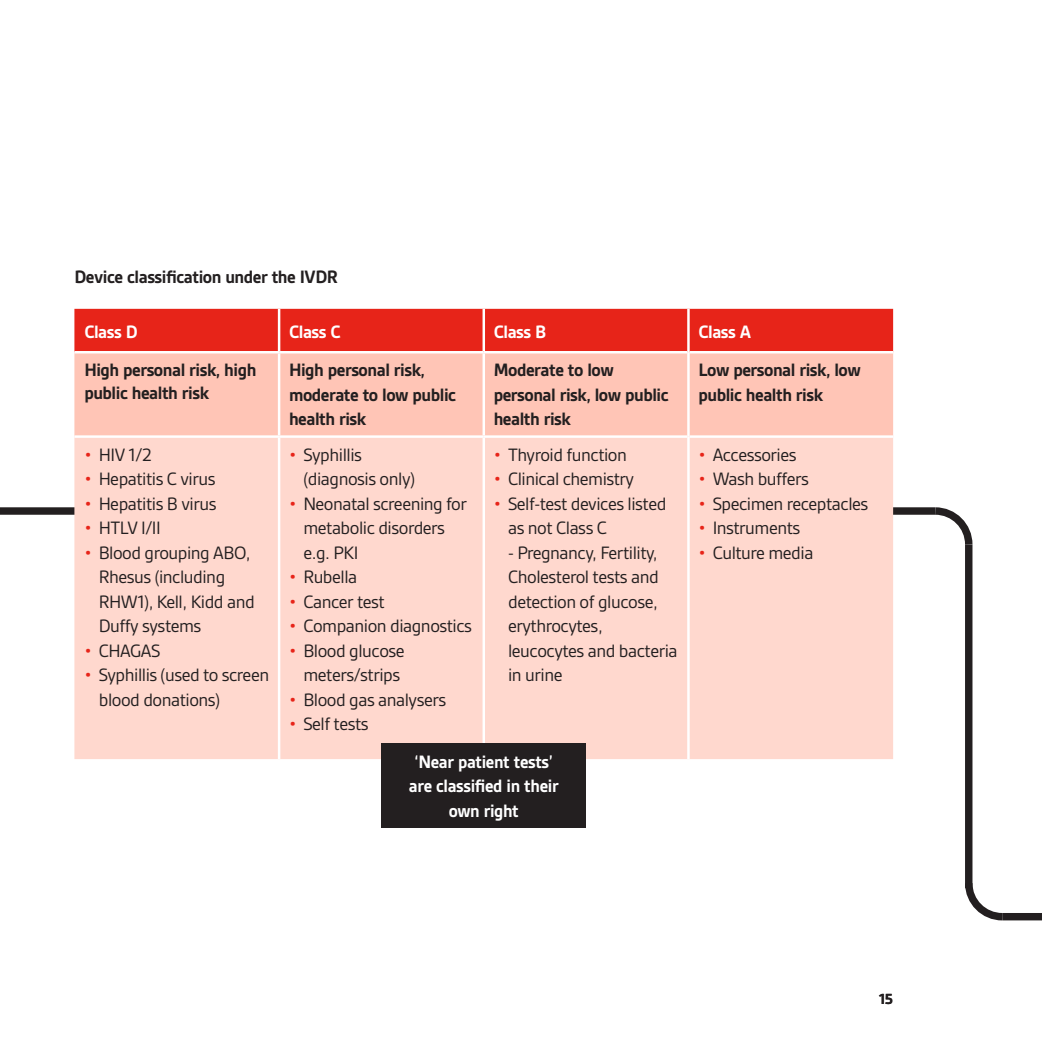
<style>
.page{position:relative;width:1042px;height:1042px;background:#fff}
.page>*{position:absolute;margin:0;border:0;box-sizing:border-box;transform-origin:0 0}
.Copy_Bullets{font:19.25px "Gesta";letter-spacing:-.025em;color:#231f20}
.Copy{font:700 19.25px/24.5px "Gesta";letter-spacing:-.025em;color:#231f20}
.Copy-2{font:700 19.25px "Gesta";letter-spacing:-.02em;color:#fff}
.t1{font:700 15.75px "Gesta";color:#231f20}
.s1{color:#e72419}
</style>
<div class="page">
<div style="left:0;top:507px;width:84px;height:8px;background:#231f20"></div>
<div style="left:814px;top:507px;width:121px;height:8px;background:#231f20"></div>
<div style="left:965px;top:544px;width:7px;height:344px;background:#231f20"></div>
<svg style="left:965px;top:876px;width:44px;height:45px"></svg>
<div style="left:1002px;top:913px;width:40px;height:7px;background:#231f20"></div>
<svg style="left:928px;top:507px;width:45px;height:45px"></svg>
<div style="left:74px;top:309px;width:819px;height:42px;background:#e72419"></div>
<div style="left:74px;top:353px;width:819px;height:82px;background:#ffc5b6"></div>
<div style="left:74px;top:438px;width:819px;height:321px;background:#ffd8ce"></div>
<hr style="left:278px;top:309px;width:2px;height:42px;background:#fff">
<hr style="left:482px;top:309px;width:3px;height:42px;background:#fff">
<hr style="left:278px;top:353px;width:2px;height:82px;background:#fff">
<hr style="left:482px;top:353px;width:3px;height:82px;background:#fff">
<hr style="left:278px;top:438px;width:2px;height:321px;background:#fff">
<hr style="left:482px;top:438px;width:3px;height:321px;background:#fff">
<hr style="left:687px;top:352px;width:3px;height:84px;background:#fff">
<hr style="left:687px;top:436px;width:3px;height:323px;background:#fff">
<hr style="left:687px;top:309px;width:3px;height:43px;background:#fff">
<div style="left:381px;top:743px;width:205px;height:84px;background:#231f20"></div>
<p class="Copy" style="left:74px;top:265px;width:265px">Device classification under the IVDR</p>
<p class="Copy-2" style="left:84px;top:320px;width:55px">Class D</p>
<p class="Copy-2" style="left:289px;top:320px;width:53px">Class C</p>
<p class="Copy-2" style="left:494px;top:320px;width:54px">Class B</p>
<p class="Copy-2" style="left:698px;top:320px;width:54px">Class A</p>
<p class="Copy" style="left:84px;top:358px;width:174px;line-height:23.1px">High personal risk, high public health risk</p>
<p class="Copy" style="left:289px;top:358px;width:169px">High personal risk, moderate to low public health risk</p>
<p class="Copy" style="left:494px;top:358px;width:176px">Moderate to low personal risk, low public health risk</p>
<p class="Copy" style="left:698px;top:358px;width:164px">Low personal risk, low public health risk</p>
<p class="Copy_Bullets" style="left:84px;top:443px;width:69px"><span class="s1">•</span> HIV 1/2</p>
<p class="Copy_Bullets" style="left:84px;top:468px;width:133px"><span class="s1">•</span> Hepatitis C virus</p>
<p class="Copy_Bullets" style="left:84px;top:492px;width:134px"><span class="s1">•</span> Hepatitis B virus</p>
<p class="Copy_Bullets" style="left:84px;top:517px;width:78px"><span class="s1">•</span> HTLV I/II</p>
<p class="Copy_Bullets" style="left:84px;top:541px;width:168px"><span class="s1">•</span> Blood grouping ABO,</p>
<p class="Copy_Bullets" style="left:99px;top:566px;width:128px">Rhesus (including</p>
<p class="Copy_Bullets" style="left:99px;top:590px;width:157px">RHW1), Kell, Kidd and</p>
<p class="Copy_Bullets" style="left:99px;top:615px;width:104px">Duffy systems</p>
<p class="Copy_Bullets" style="left:84px;top:639px;width:78px"><span class="s1">•</span> CHAGAS</p>
<p class="Copy_Bullets" style="left:84px;top:664px;width:186px"><span class="s1">•</span> Syphillis (used to screen</p>
<p class="Copy_Bullets" style="left:99px;top:688px;width:123px">blood donations)</p>
<p class="Copy_Bullets" style="left:289px;top:443px;width:75px"><span class="s1">•</span> Syphillis</p>
<p class="Copy_Bullets" style="left:303px;top:468px;width:113px">(diagnosis only)</p>
<p class="Copy_Bullets" style="left:289px;top:492px;width:179px"><span class="s1">•</span> Neonatal screening for</p>
<p class="Copy_Bullets" style="left:303px;top:517px;width:143px">metabolic disorders</p>
<p class="Copy_Bullets" style="left:303px;top:541px;width:56px">e.g. PKI</p>
<p class="Copy_Bullets" style="left:289px;top:566px;width:70px"><span class="s1">•</span> Rubella</p>
<p class="Copy_Bullets" style="left:289px;top:590px;width:97px"><span class="s1">•</span> Cancer test</p>
<p class="Copy_Bullets" style="left:289px;top:615px;width:185px"><span class="s1">•</span> Companion diagnostics</p>
<p class="Copy_Bullets" style="left:289px;top:639px;width:117px"><span class="s1">•</span> Blood glucose</p>
<p class="Copy_Bullets" style="left:303px;top:664px;width:98px">meters/strips</p>
<p class="Copy_Bullets" style="left:289px;top:688px;width:159px"><span class="s1">•</span> Blood gas analysers</p>
<p class="Copy_Bullets" style="left:289px;top:713px;width:81px"><span class="s1">•</span> Self tests</p>
<p class="Copy_Bullets" style="left:494px;top:443px;width:135px"><span class="s1">•</span> Thyroid function</p>
<p class="Copy_Bullets" style="left:494px;top:468px;width:142px"><span class="s1">•</span> Clinical chemistry</p>
<p class="Copy_Bullets" style="left:494px;top:492px;width:174px"><span class="s1">•</span> Self-test devices listed</p>
<p class="Copy_Bullets" style="left:508px;top:517px;width:100px">as not Class C</p>
<p class="Copy_Bullets" style="left:508px;top:541px;width:151px">- Pregnancy, Fertility,</p>
<p class="Copy_Bullets" style="left:508px;top:566px;width:152px">Cholesterol tests and</p>
<p class="Copy_Bullets" style="left:508px;top:590px;width:151px">detection of glucose,</p>
<p class="Copy_Bullets" style="left:508px;top:615px;width:96px">erythrocytes,</p>
<p class="Copy_Bullets" style="left:508px;top:639px;width:171px">leucocytes and bacteria</p>
<p class="Copy_Bullets" style="left:508px;top:664px;width:56px">in urine</p>
<p class="Copy_Bullets" style="left:698px;top:443px;width:100px"><span class="s1">•</span> Accessories</p>
<p class="Copy_Bullets" style="left:698px;top:468px;width:112px"><span class="s1">•</span> Wash buffers</p>
<p class="Copy_Bullets" style="left:698px;top:492px;width:171px"><span class="s1">•</span> Specimen receptacles</p>
<p class="Copy_Bullets" style="left:698px;top:517px;width:103px"><span class="s1">•</span> Instruments</p>
<p class="Copy_Bullets" style="left:698px;top:541px;width:117px"><span class="s1">•</span> Culture media</p>
<p class="Copy-2" style="left:414px;top:750px;width:140px">‘Near patient tests’</p>
<p class="Copy-2" style="left:409px;top:775px;width:151px">are classified in their</p>
<p class="Copy-2" style="left:449px;top:799px;width:72px">own right</p>
<p class="t1" style="left:879px;top:990px;width:15px">15</p>
</div>
